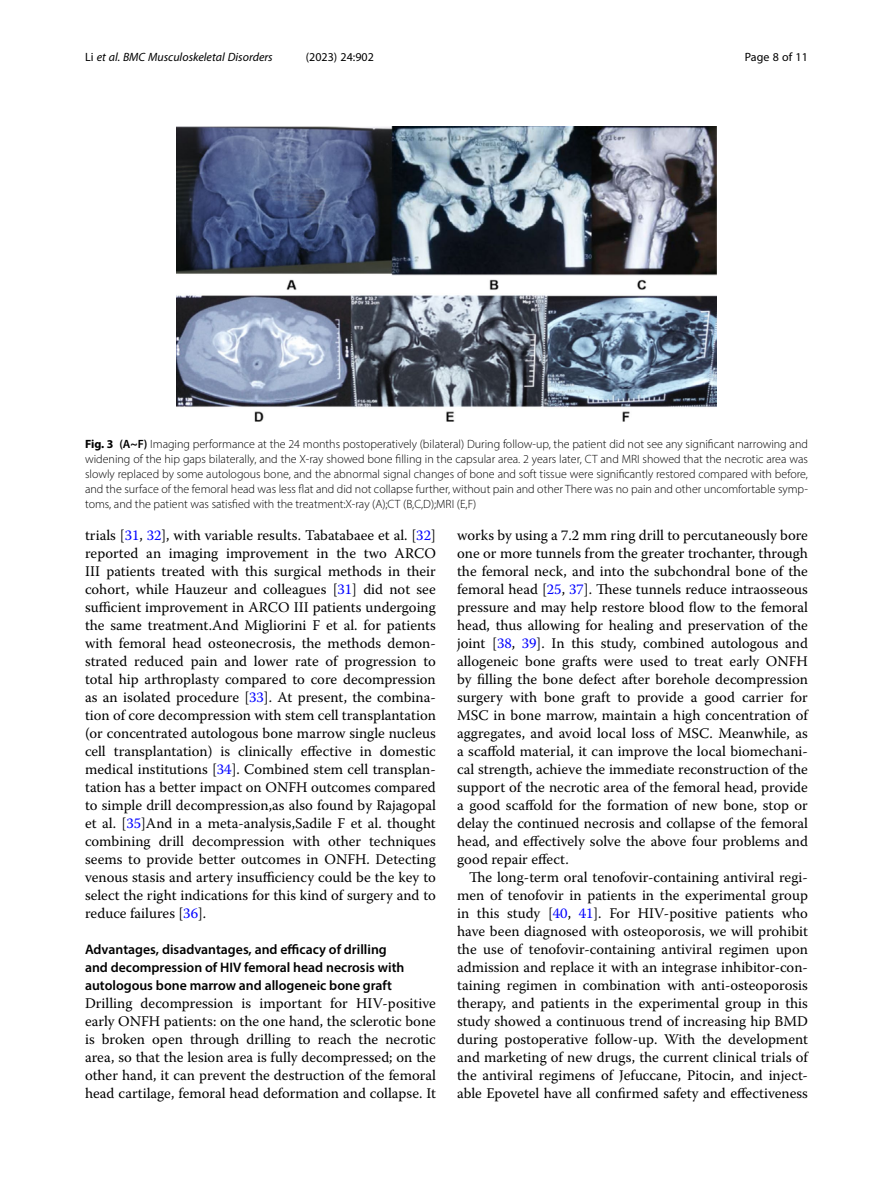
<style>
.page{position:relative;width:893px;height:1191px;background:#fff}
.page>*{position:absolute;margin:0;border:0;box-sizing:border-box;transform-origin:0 0}
.Body_Text_Indent{font:14.7px/18px "Warnock Pro";color:#000;text-align:justify}
.Body_Text{font:14.7px/18px "Warnock Pro";color:#000;text-align:justify}
.Head_2{font:600 13.8px/18px "Myriad Pro";color:#000}
.Figure_Caption{font:300 12px/15px "Myriad Pro";color:#000;text-align:justify}
.t1{font:italic 12px "Myriad Pro";color:#000}
.t2{font:12px "Myriad Pro";color:#000}
.s1{font-style:normal}
.s2{font-weight:700}
.s3{font-weight:600}
.s4{color:#00f}
</style>
<div class="page">
<img style="left:176px;top:126px;width:540px;height:295px">
<p class="t1" style="left:85px;top:50px;width:189px"><span class="s1">Li</span> et al. BMC Musculoskeletal Disorders</p>
<p class="t2" style="left:306px;top:50px;width:70px">(2023) 24:902</p>
<p class="t2" style="left:745px;top:50px;width:65px">Page 8 of 11</p>
<p class="Figure_Caption" style="left:85px;top:437px;width:724px"><span class="s2">Fig. 3</span> <span class="s3">(A~F)</span> Imaging performance at the 24 months postoperatively (bilateral) During follow-up, the patient did not see any significant narrowing and widening of the hip gaps bilaterally, and the X-ray showed bone filling in the capsular area. 2 years later, CT and MRI showed that the necrotic area was slowly replaced by some autologous bone, and the abnormal signal changes of bone and soft tissue were significantly restored compared with before, and the surface of the femoral head was less flat and did not collapse further, without pain and other There was no pain and other uncomfortable symp&shy;toms, and the patient was satisfied with the treatment:X-ray (A);CT (B,C,D);MRI (E,F)</p>
<p class="Body_Text_Indent" style="left:85px;top:526px;width:352px">trials [<span class="s4">31</span>, <span class="s4">32</span>], with variable results. Tabatabaee et al. [<span class="s4">32</span>] reported an imaging improvement in the two ARCO III patients treated with this surgical methods in their cohort, while Hauzeur and colleagues [<span class="s4">31</span>] did not see sufficient improvement in ARCO III patients undergoing the same treatment.And Migliorini F et al. for patients with femoral head osteonecrosis, the methods demon&shy;strated reduced pain and lower rate of progression to total hip arthroplasty compared to core decompression as an isolated procedure [<span class="s4">33</span>]. At present, the combina&shy;tion of core decompression with stem cell transplantation (or concentrated autologous bone marrow single nucleus cell transplantation) is clinically effective in domestic medical institutions [<span class="s4">34</span>]. Combined stem cell transplan&shy;tation has a better impact on ONFH outcomes compared to simple drill decompression,as also found by Rajagopal et al. [<span class="s4">35</span>]And in a meta-analysis,Sadile F et al. thought combining drill decompression with other techniques seems to provide better outcomes in ONFH. Detecting venous stasis and artery insufficiency could be the key to select the right indications for this kind of surgery and to reduce failures [<span class="s4">36</span>].</p>
<p class="Head_2" style="left:85px;top:940px;width:321px">Advantages, disadvantages, and efficacy of drilling and decompression of HIV femoral head necrosis with autologous bone marrow and allogeneic bone graft</p>
<p class="Body_Text" style="left:85px;top:994px;width:352px">Drilling decompression is important for HIV-positive early ONFH patients: on the one hand, the sclerotic bone is broken open through drilling to reach the necrotic area, so that the lesion area is fully decompressed; on the other hand, it can prevent the destruction of the femoral head cartilage, femoral head deformation and collapse. It</p>
<p class="Body_Text" style="left:457px;top:526px;width:352px">works by using a 7.2 mm ring drill to percutaneously bore one or more tunnels from the greater trochanter, through the femoral neck, and into the subchondral bone of the femoral head [<span class="s4">25</span>, <span class="s4">37</span>]. These tunnels reduce intraosseous pressure and may help restore blood flow to the femoral head, thus allowing for healing and preservation of the joint [<span class="s4">38</span>, <span class="s4">39</span>]. In this study, combined autologous and allogeneic bone grafts were used to treat early ONFH by filling the bone defect after borehole decompression surgery with bone graft to provide a good carrier for MSC in bone marrow, maintain a high concentration of aggregates, and avoid local loss of MSC. Meanwhile, as a scaffold material, it can improve the local biomechani&shy;cal strength, achieve the immediate reconstruction of the support of the necrotic area of the femoral head, provide a good scaffold for the formation of new bone, stop or delay the continued necrosis and collapse of the femoral head, and effectively solve the above four problems and good repair effect.</p>
<p class="Body_Text_Indent" style="left:457px;top:868px;width:352px;text-indent:12px">The long-term oral tenofovir-containing antiviral regi&shy;men of tenofovir in patients in the experimental group in this study [<span class="s4">40</span>, <span class="s4">41</span>]. For HIV-positive patients who have been diagnosed with osteoporosis, we will prohibit the use of tenofovir-containing antiviral regimen upon admission and replace it with an integrase inhibitor-con&shy;taining regimen in combination with anti-osteoporosis therapy, and patients in the experimental group in this study showed a continuous trend of increasing hip BMD during postoperative follow-up. With the development and marketing of new drugs, the current clinical trials of the antiviral regimens of Jefuccane, Pitocin, and inject&shy;able Epovetel have all confirmed safety and effectiveness</p>
</div>
